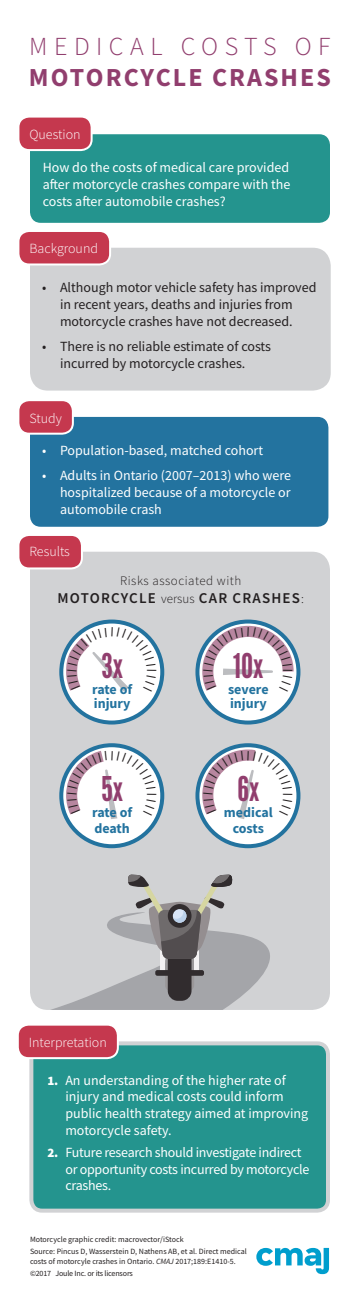
<style>
.page{position:relative;width:360px;height:1296px;background:#fff}
.page>*{position:absolute;margin:0;border:0;box-sizing:border-box;transform-origin:0 0}
.t1{font:34px "League Gothic";color:#913e6e}
.t2{font:700 26px/31.3px "Source Sans Pro";letter-spacing:.08em;color:#913e6e}
.t3{font:600 15px "Source Sans Pro";letter-spacing:.08em;color:#231f20}
.t4{font:14px/16.8px "Source Sans Pro";color:#fff;text-align:justify}
.t5{font:14px/17px "Source Sans Pro";color:#231f20;text-align:center}
.t6{font:14px/16.8px "Source Sans Pro";letter-spacing:-.02em;color:#fff}
.t7{font:700 14px/14px "Source Sans Pro";color:#23739f}
.t8{font:300 14px "Source Sans Pro";color:#fff}
.t9{font:300 13px "Source Sans Pro";letter-spacing:.04em;color:#231f20}
.t10{font:8px/10px "Source Sans Pro";color:#231f20}
.t11{font:8px "Source Sans Pro";letter-spacing:-.02em;color:#231f20}
.s1{font-weight:300}
.s2{font-weight:300;font-size:13px}
.s3{font-weight:900;font-size:13px}
.s4{font-style:italic}
</style>
<div class="page">
<div style="left:30px;top:248px;width:301px;height:143px;background:#d1d2d4;border-radius:18px"></div>
<div style="left:30px;top:552px;width:300px;height:458px;background:#d1d2d4;border-radius:18px"></div>
<div style="left:30px;top:417px;width:298px;height:110px;background:#23739f;border-radius:11px"></div>
<div style="left:31px;top:1043px;width:297px;height:168px;background:#24948e;border-radius:11px"></div>
<div style="left:29px;top:1041px;width:301px;height:172px;border:4px solid #d1d2d4;border-radius:11px"></div>
<div style="left:18px;top:1025px;width:100px;height:33px;background:#c5384e;border-radius:11px"></div>
<div style="left:17px;top:1024px;width:102px;height:35px;border:2px solid #fff;border-radius:11px"></div>
<div style="left:30px;top:134px;width:300px;height:89px;background:#24948e;border-radius:11px"></div>
<div style="left:18px;top:117px;width:74px;height:33px;background:#c5384e;border-radius:11px"></div>
<div style="left:17px;top:116px;width:76px;height:35px;border:2px solid #fff;border-radius:11px"></div>
<svg style="left:256px;top:1248px;width:73px;height:26px"></svg>
<div style="left:18px;top:400px;width:55px;height:34px;background:#c5384e;border-radius:11px"></div>
<div style="left:17px;top:399px;width:57px;height:36px;border:2px solid #fff;border-radius:11px"></div>
<div style="left:18px;top:535px;width:64px;height:33px;background:#c5384e;border-radius:11px"></div>
<div style="left:17px;top:534px;width:66px;height:35px;border:2px solid #fff;border-radius:11px"></div>
<svg style="left:51px;top:914px;width:219px;height:96px"></svg>
<div style="left:168px;top:946px;width:24px;height:54px;background:#312c2e;border-radius:10px"></div>
<svg style="left:128px;top:875px;width:105px;height:117px"></svg>
<svg style="left:197px;top:622px;width:101px;height:101px"></svg>
<svg style="left:61px;top:622px;width:101px;height:101px"></svg>
<div style="left:59px;top:620px;width:105px;height:105px;border:4px solid #23739f;border-radius:50%"></div>
<svg style="left:197px;top:745px;width:101px;height:101px"></svg>
<div style="left:195px;top:743px;width:105px;height:105px;border:4px solid #23739f;border-radius:50%"></div>
<svg style="left:61px;top:745px;width:101px;height:101px"></svg>
<div style="left:59px;top:743px;width:105px;height:105px;border:4px solid #23739f;border-radius:50%"></div>
<div style="left:18px;top:231px;width:92px;height:33px;background:#c5384e;border-radius:11px"></div>
<div style="left:17px;top:230px;width:94px;height:35px;border:2px solid #fff;border-radius:11px"></div>
<svg style="left:197px;top:620px;width:102px;height:83px;background:#d3d2db"></svg>
<svg style="left:59px;top:626px;width:97px;height:77px;background:#e3e6eb"></svg>
<svg style="left:197px;top:744px;width:95px;height:83px;background:#dcdde4"></svg>
<svg style="left:61px;top:743px;width:95px;height:84px;background:#dee0e6"></svg>
<p class="t2" style="left:29px;top:30px;width:304px"><span class="s1">MEDICAL COSTS OF<br></span>MOTORCYCLE CRASHES</p>
<p class="t8" style="left:29px;top:126px;width:53px">Question</p>
<p class="t4" style="left:43px;top:159px;width:249px">How do the costs of medical care provided after motorcycle crashes compare with the costs after automobile crashes?</p>
<p class="t8" style="left:29px;top:240px;width:70px">Background</p>
<p class="t5" style="left:42px;top:279px;width:276px">• Although motor vehicle safety has improved in recent years, deaths and injuries from motorcycle crashes have not decreased.</p>
<p class="t5" style="left:42px;top:338px;width:231px">• There is no reliable estimate of costs incurred by motorcycle crashes.</p>
<p class="t8" style="left:29px;top:409px;width:34px">Study</p>
<p class="t4" style="left:42px;top:442px;width:223px">• Population-based, matched cohort</p>
<p class="t4" style="left:60px;top:467px;width:233px;text-indent:-18px">• Adults in Ontario (2007–2013) who were hospitalized because of a motorcycle or automobile crash</p>
<p class="t8" style="left:29px;top:543px;width:42px">Results</p>
<p class="t9" style="left:120px;top:573px;width:123px">Risks associated with</p>
<p class="t3" style="left:57px;top:588px;width:248px">MOTORCYCLE <span class="s2">versus</span> CAR CRASHES<span class="s2">:</span></p>
<p class="t1" style="left:101px;top:646px;width:23px">3x</p>
<p class="t7" style="left:92px;top:682px;width:41px">rate of injury</p>
<p class="t1" style="left:101px;top:768px;width:23px">5x</p>
<p class="t7" style="left:92px;top:804px;width:41px;line-height:16px">rate of death</p>
<p class="t8" style="left:29px;top:1034px;width:80px">Interpretation</p>
<p class="t1" style="left:233px;top:646px;width:32px">10x</p>
<p class="t7" style="left:228px;top:682px;width:42px">severe injury</p>
<p class="t1" style="left:237px;top:768px;width:23px">6x</p>
<p class="t7" style="left:224px;top:804px;width:50px;line-height:16px;text-align:center">medical costs</p>
<p class="t4" style="left:65px;top:1072px;width:244px;text-align:left;text-indent:-18px"><span class="s3">1.</span> An understanding of the higher rate of injury and medical costs could inform public health strategy aimed at improving motorcycle safety.</p>
<p class="t6" style="left:65px;top:1144px;width:245px;text-indent:-18px"><span class="s3">2.</span> Future research should investigate indirect or opportunity costs incurred by motorcycle crashes.</p>
<p class="t10" style="left:30px;top:1234px;width:155px">Motorcycle graphic credit: macrovector/iStock</p>
<p class="t10" style="left:30px;top:1246px;width:218px">Source: Pincus D, Wasserstein D, Nathens AB, et al. Direct medical costs of motorcyle crashes in Ontario. <span class="s4">CMAJ</span> 2017;189:E1410-5.</p>
<p class="t11" style="left:30px;top:1268px;width:104px">©2017 Joule Inc. or its licensors</p>
</div>
